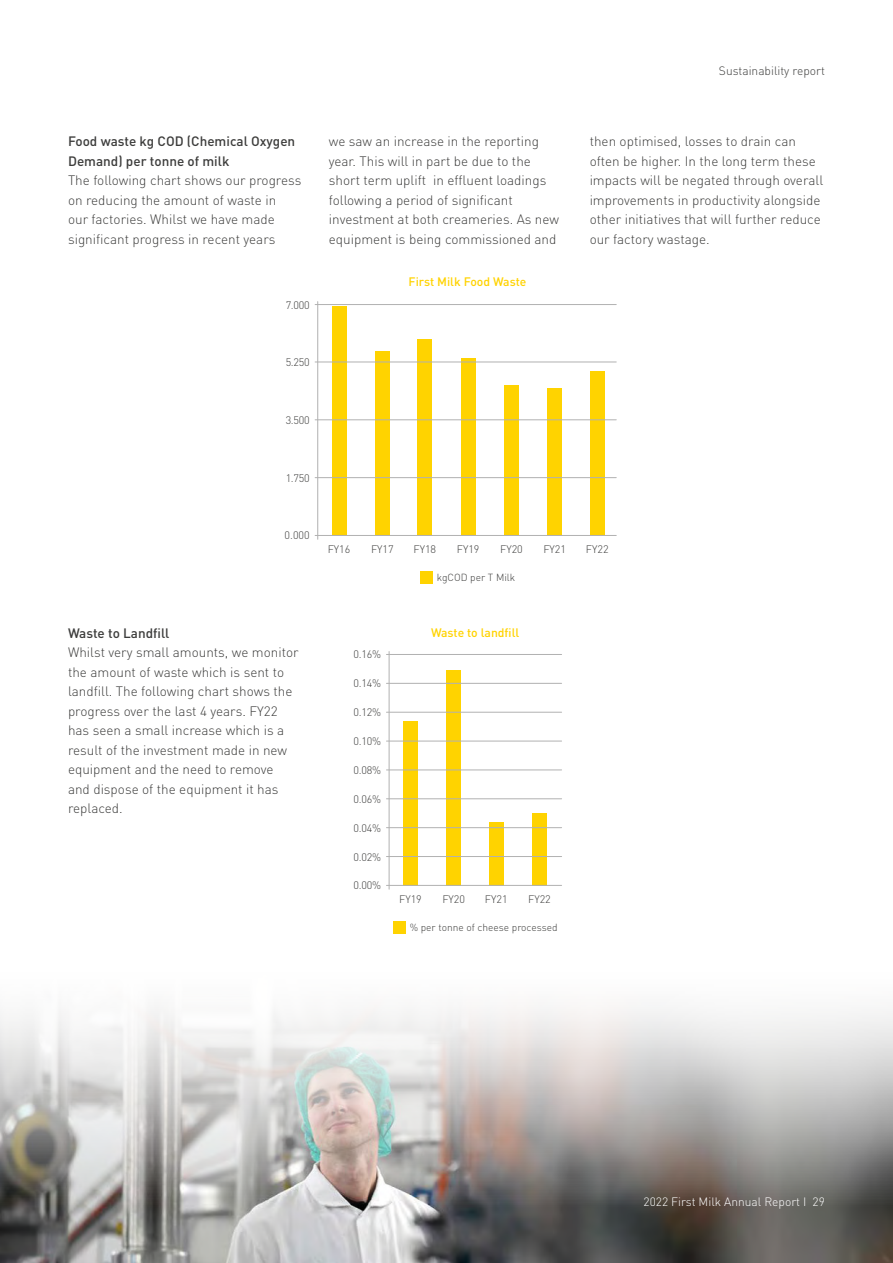
<style>
.page{position:relative;width:893px;height:1263px;background:#fff}
.page>*{position:absolute;margin:0;border:0;box-sizing:border-box;transform-origin:0 0}
.t1{font:300 13.5px/19.5px "DIN Pro";color:#3c3c3b}
.t2{font:500 13.5px/19.5px "DIN Pro";color:#3c3c3b}
.t3{font:500 12.15px "DIN Pro";color:#ffd300}
.t4{font:300 12px "DIN Pro";color:#fff}
.t5{font:300 12px "DIN Pro";color:#3c3c3b}
.t6{font:300 10.8px "DIN Pro";color:#3c3c3b}
.t7{font:300 10.2px "DIN Pro";color:#3c3c3b}
</style>
<div class="page">
<img style="left:0;top:1007px;width:893px;height:256px">
<hr style="left:317px;top:302px;width:1px;height:237px;background:#b1b1b1">
<div style="left:332px;top:307px;width:14px;height:229px;background:#ffd300"></div>
<div style="left:504px;top:385px;width:15px;height:151px;background:#ffd300"></div>
<div style="left:418px;top:340px;width:14px;height:196px;background:#ffd300"></div>
<div style="left:590px;top:371px;width:14px;height:165px;background:#ffd300"></div>
<div style="left:375px;top:351px;width:15px;height:185px;background:#ffd300"></div>
<div style="left:547px;top:388px;width:15px;height:148px;background:#ffd300"></div>
<div style="left:461px;top:359px;width:14px;height:177px;background:#ffd300"></div>
<hr style="left:315px;top:535px;width:301px;height:1px;background:#b1b1b1">
<hr style="left:315px;top:477px;width:301px;height:1px;background:#b1b1b1">
<hr style="left:315px;top:419px;width:301px;height:1px;background:#b1b1b1">
<hr style="left:315px;top:362px;width:301px;height:1px;background:#b1b1b1">
<hr style="left:315px;top:304px;width:301px;height:1px;background:#b1b1b1">
<div style="left:420px;top:571px;width:12px;height:13px;background:#ffd300"></div>
<hr style="left:389px;top:651px;width:1px;height:238px;background:#b1b1b1">
<div style="left:403px;top:721px;width:15px;height:165px;background:#ffd300"></div>
<div style="left:489px;top:823px;width:14px;height:63px;background:#ffd300"></div>
<div style="left:446px;top:670px;width:15px;height:216px;background:#ffd300"></div>
<div style="left:532px;top:813px;width:15px;height:73px;background:#ffd300"></div>
<hr style="left:386px;top:885px;width:176px;height:1px;background:#b1b1b1">
<hr style="left:386px;top:827px;width:176px;height:1px;background:#b1b1b1">
<hr style="left:386px;top:770px;width:176px;height:1px;background:#b1b1b1">
<hr style="left:386px;top:712px;width:176px;height:1px;background:#b1b1b1">
<hr style="left:386px;top:654px;width:176px;height:1px;background:#b1b1b1">
<hr style="left:386px;top:683px;width:176px;height:1px;background:#b1b1b1">
<hr style="left:386px;top:741px;width:176px;height:1px;background:#b1b1b1">
<hr style="left:386px;top:798px;width:176px;height:1px;background:#b1b1b1">
<hr style="left:386px;top:856px;width:176px;height:1px;background:#b1b1b1">
<div style="left:393px;top:921px;width:12px;height:13px;background:#ffd300"></div>
<p class="t5" style="left:719px;top:62px;width:107px">Sustainability report</p>
<p class="t2" style="left:68px;top:131px;width:229px">Food waste kg COD (Chemical Oxygen<br>Demand) per tonne of milk</p>
<p class="t1" style="left:68px;top:170px;width:235px">The following chart shows our progress on reducing the amount of waste in<br>our factories. Whilst we have made significant progress in recent years</p>
<p class="t6" style="left:286px;top:297px;width:26px">7.000</p>
<p class="t6" style="left:286px;top:355px;width:26px">5.250</p>
<p class="t6" style="left:286px;top:412px;width:26px">3.500</p>
<p class="t6" style="left:286px;top:470px;width:26px">1.750</p>
<p class="t1" style="left:329px;top:131px;width:232px">we saw an increase in the reporting year. This will in part be due to the short term uplift in effluent loadings following a period of significant investment at both creameries. As new equipment is being commissioned and</p>
<p class="t1" style="left:590px;top:131px;width:235px">then optimised, losses to drain can often be higher. In the long term these impacts will be negated through overall improvements in productivity alongside other initiatives that will further reduce our factory wastage.</p>
<p class="t3" style="left:409px;top:273px;width:119px">First Milk Food Waste</p>
<p class="t6" style="left:285px;top:528px;width:27px">0.000</p>
<p class="t2" style="left:68px;top:622px;width:103px">Waste to Landfill</p>
<p class="t1" style="left:68px;top:642px;width:232px">Whilst very small amounts, we monitor the amount of waste which is sent to landfill. The following chart shows the progress over the last 4 years. FY22 has seen a small increase which is a result of the investment made in new equipment and the need to remove and dispose of the equipment it has replaced.</p>
<p class="t6" style="left:328px;top:542px;width:24px">FY16</p>
<p class="t6" style="left:371px;top:542px;width:24px">FY17</p>
<p class="t6" style="left:413px;top:542px;width:24px">FY18</p>
<p class="t6" style="left:457px;top:542px;width:24px">FY19</p>
<p class="t6" style="left:500px;top:542px;width:24px">FY20</p>
<p class="t6" style="left:543px;top:542px;width:24px">FY21</p>
<p class="t6" style="left:586px;top:542px;width:24px">FY22</p>
<p class="t7" style="left:437px;top:571px;width:80px">kgCOD per T Milk</p>
<p class="t6" style="left:354px;top:647px;width:29px">0. 16%</p>
<p class="t6" style="left:354px;top:676px;width:29px">0. 14%</p>
<p class="t6" style="left:354px;top:705px;width:29px">0. 12%</p>
<p class="t6" style="left:354px;top:734px;width:29px">0. 10%</p>
<p class="t6" style="left:354px;top:763px;width:29px">0.08%</p>
<p class="t6" style="left:354px;top:791px;width:29px">0.06%</p>
<p class="t6" style="left:354px;top:820px;width:29px">0.04%</p>
<p class="t6" style="left:354px;top:849px;width:29px">0.02%</p>
<p class="t6" style="left:354px;top:878px;width:29px">0.00%</p>
<p class="t3" style="left:431px;top:624px;width:90px">Waste to landfill</p>
<p class="t6" style="left:399px;top:892px;width:24px">FY19</p>
<p class="t6" style="left:442px;top:892px;width:24px">FY20</p>
<p class="t6" style="left:485px;top:892px;width:24px">FY21</p>
<p class="t6" style="left:528px;top:892px;width:24px">FY22</p>
<p class="t7" style="left:410px;top:921px;width:149px">% per tonne of cheese processed</p>
<p class="t4" style="left:643px;top:1193px;width:183px">2022 First Milk Annual Report I 29</p>
</div>
